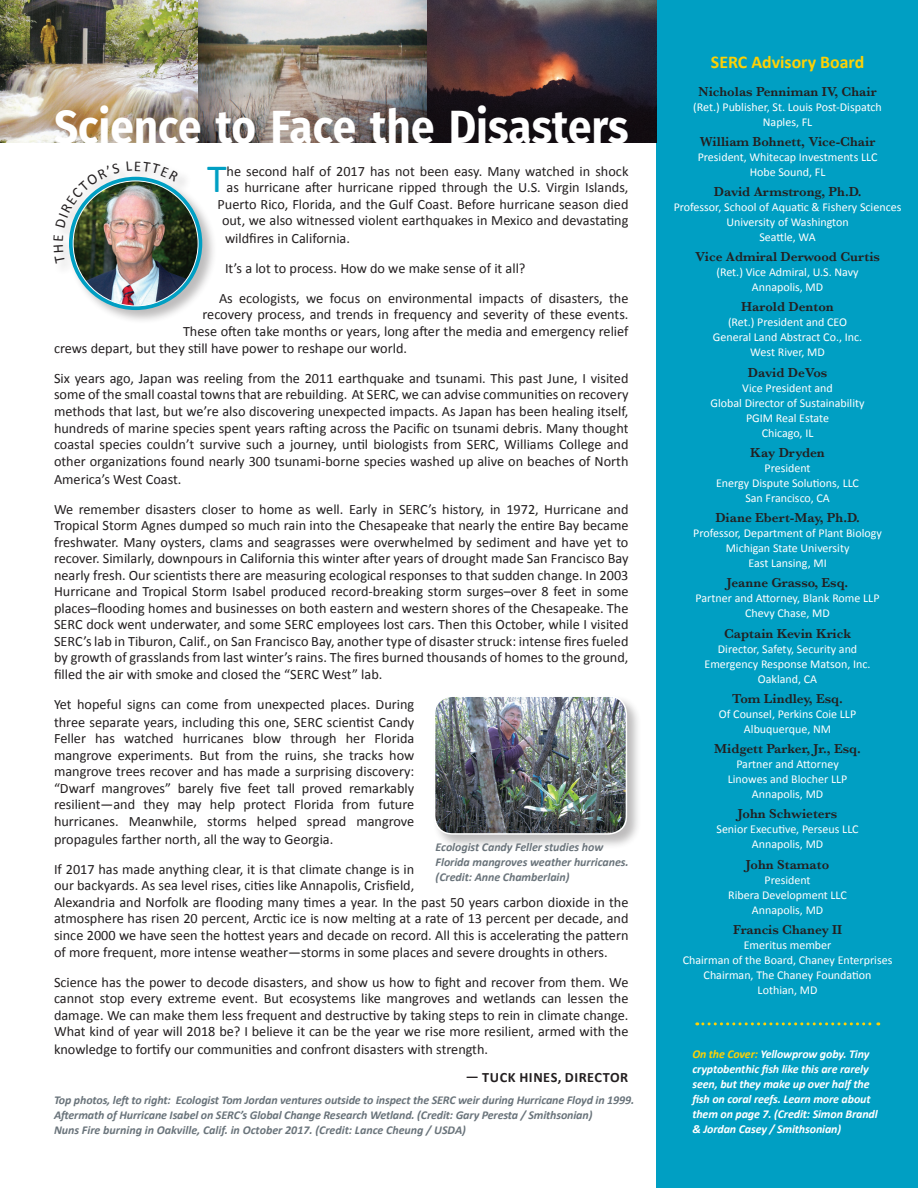
<style>
.page{position:relative;width:918px;height:1188px;background:#fff}
.page>*{position:absolute;margin:0;border:0;box-sizing:border-box;transform-origin:0 0}
.t1{font:700 46.5px "Fira Sans";color:#fff;scale:.91 1}
.t2{font:40.2px "Calibri";color:#009fc3}
.t3{font:700 18px "Calibri";color:#fed105}
.t4{font:14.25px/16.6px "Calibri";color:#231f20;text-align:justify}
.t5{font:700 14.25px "Calibri";letter-spacing:.04em;color:#231f20}
.t6{font:600 13.5px "Baskerville";color:#231f20}
.t7{font:12px/15px "Calibri";color:#fff;text-align:center}
.t8{font:italic 700 12px/15px "Calibri";letter-spacing:-.01em;color:#6a747b}
.t9{font:italic 700 12px/15px "Calibri";letter-spacing:-.01em;color:#fff}
.s1{color:#fed105}
</style>
<div class="page">
<div style="left:656px;top:0;width:262px;height:1188px;background:#009fc3"></div>
<svg style="left:697px;top:1022px;width:182px;height:3px"></svg>
<img style="left:0;top:0;width:657px;height:143px">
<div style="left:432px;top:694px;width:210px;height:155px;background:#231f20;opacity:.3"></div>
<img style="left:435px;top:696px;width:191px;height:138px">
<div style="left:434px;top:695px;width:193px;height:140px;border:2px solid #fff;border-radius:18px"></div>
<div style="left:52px;top:160px;width:165px;height:165px;background:#231f20;opacity:.3"></div>
<svg style="left:69px;top:177px;width:133px;height:133px"></svg>
<img style="left:73px;top:181px;width:125px;height:125px;border-radius:62px">
<svg style="left:53px;top:235px;width:12px;height:28px"></svg>
<svg style="left:55px;top:163px;width:65px;height:65px"></svg>
<svg style="left:126px;top:161px;width:53px;height:21px"></svg>
<h1 class="t1" style="left:54px;top:88px;width:633px">Science to Face the Disasters</h1>
<h2 class="t2" style="left:207px;top:154px;width:21px">T</h2>
<p class="t4" style="left:227px;top:163px;width:403px">he second half of 2017 has not been easy. Many watched in shock</p>
<p class="t4" style="left:227px;top:179px;width:403px">as hurricane after hurricane ripped through the U.S. Virgin Islands,</p>
<p class="t4" style="left:218px;top:196px;width:412px">Puerto Rico, Florida, and the Gulf Coast. Before hurricane season died</p>
<p class="t4" style="left:222px;top:212px;width:408px">out, we also witnessed violent earthquakes in Mexico and devastating</p>
<p class="t4" style="left:225px;top:230px;width:127px">wildfires in California.</p>
<p class="t4" style="left:219px;top:253px;width:411px;line-height:30px;text-indent:6px">It’s a lot to process. How do we make sense of it all?<br>As ecologists, we focus on environmental impacts of disasters, the</p>
<p class="t4" style="left:203px;top:306px;width:427px">recovery process, and trends in frequency and severity of these events.</p>
<p class="t4" style="left:183px;top:323px;width:447px">These often take months or years, long after the media and emergency relief</p>
<p class="t4" style="left:54px;top:340px;width:355px">crews depart, but they still have power to reshape our world.</p>
<p class="t4" style="left:54px;top:370px;width:576px">Six years ago, Japan was reeling from the 2011 earthquake and tsunami. This past June, I visited some of the small coastal towns that are rebuilding. At SERC, we can advise communities on recovery methods that last, but we’re also discovering unexpected impacts. As Japan has been healing itself, hundreds of marine species spent years rafting across the Pacific on tsunami debris. Many thought coastal species couldn’t survive such a journey, until biologists from SERC, Williams College and other organizations found nearly 300 tsunami-borne species washed up alive on beaches of North America’s West Coast.</p>
<p class="t4" style="left:54px;top:501px;width:576px">We remember disasters closer to home as well. Early in SERC’s history, in 1972, Hurricane and Tropical Storm Agnes dumped so much rain into the Chesapeake that nearly the entire Bay became freshwater. Many oysters, clams and seagrasses were overwhelmed by sediment and have yet to recover. Similarly, downpours in California this winter after years of drought made San Francisco Bay nearly fresh. Our scientists there are measuring ecological responses to that sudden change. In 2003<br>Hurricane and Tropical Storm Isabel produced record-breaking storm surges–over 8 feet in some places–flooding homes and businesses on both eastern and western shores of the Chesapeake. The SERC dock went underwater, and some SERC employees lost cars. Then this October, while I visited SERC’s lab in Tiburon, Calif., on San Francisco Bay, another type of disaster struck: intense fires fueled by growth of grasslands from last winter’s rains. The fires burned thousands of homes to the ground, filled the air with smoke and closed the “SERC West” lab.</p>
<p class="t4" style="left:54px;top:696px;width:362px">Yet hopeful signs can come from unexpected places. During three separate years, including this one, SERC scientist Candy Feller has watched hurricanes blow through her Florida mangrove experiments. But from the ruins, she tracks how mangrove trees recover and has made a surprising discovery: “Dwarf mangroves” barely five feet tall proved remarkably resilient—and they may help protect Florida from future hurricanes. Meanwhile, storms helped spread mangrove propagules farther north, all the way to Georgia.</p>
<p class="t4" style="left:54px;top:861px;width:576px;text-align:left">If 2017 has made anything clear, it is that climate change is in<br>our backyards. As sea level rises, cities like Annapolis, Crisfield,<br>Alexandria and Norfolk are flooding many times a year. In the past 50 years carbon dioxide in the atmosphere has risen 20 percent, Arctic ice is now melting at a rate of 13 percent per decade, and since 2000 we have seen the hottest years and decade on record. All this is accelerating the pattern of more frequent, more intense weather—storms in some places and severe droughts in others.</p>
<p class="t4" style="left:54px;top:974px;width:576px">Science has the power to decode disasters, and show us how to fight and recover from them. We cannot stop every extreme event. But ecosystems like mangroves and wetlands can lessen the damage. We can make them less frequent and destructive by taking steps to rein in climate change.<br>What kind of year will 2018 be? I believe it can be the year we rise more resilient, armed with the knowledge to fortify our communities and confront disasters with strength.</p>
<p class="t5" style="left:466px;top:1068px;width:164px">— TUCK HINES, DIRECTOR</p>
<p class="t8" style="left:54px;top:1092px;width:582px">Top photos, left to right: Ecologist Tom Jordan ventures outside to inspect the SERC weir during Hurricane Floyd in 1999.<br>Aftermath of Hurricane Isabel on SERC’s Global Change Research Wetland. (Credit: Gary Peresta / Smithsonian)<br>Nuns Fire burning in Oakville, Calif. in October 2017. (Credit: Lance Cheung / USDA)</p>
<p class="t8" style="left:436px;top:839px;width:195px">Ecologist Candy Feller studies how<br>Florida mangroves weather hurricanes. (Credit: Anne Chamberlain)</p>
<p class="t3" style="left:711px;top:50px;width:155px">SERC Advisory Board</p>
<p class="t6" style="left:699px;top:82px;width:179px">Nicholas Penniman IV, Chair</p>
<p class="t7" style="left:693px;top:100px;width:190px">(Ret.) Publisher, St. Louis Post-Dispatch<br>Naples, FL</p>
<p class="t6" style="left:700px;top:132px;width:177px">William Bohnett, Vice-Chair</p>
<p class="t7" style="left:698px;top:149px;width:181px">President, Whitecap Investments LLC<br>Hobe Sound, FL</p>
<p class="t6" style="left:714px;top:182px;width:149px">David Armstrong, Ph.D.</p>
<p class="t7" style="left:674px;top:199px;width:229px">Professor, School of Aquatic &amp; Fishery Sciences<br>University of Washington<br>Seattle, WA</p>
<p class="t6" style="left:695px;top:247px;width:186px">Vice Admiral Derwood Curtis</p>
<p class="t7" style="left:716px;top:265px;width:144px">(Ret.) Vice Admiral, U.S. Navy<br>Annapolis, MD</p>
<p class="t6" style="left:741px;top:297px;width:94px">Harold Denton</p>
<p class="t7" style="left:713px;top:315px;width:151px">(Ret.) President and CEO<br>General Land Abstract Co., Inc.<br>West River, MD</p>
<p class="t6" style="left:748px;top:363px;width:81px">David DeVos</p>
<p class="t7" style="left:711px;top:380px;width:156px">Vice President and<br>Global Director of Sustainability<br>PGIM Real Estate<br>Chicago, IL</p>
<p class="t6" style="left:750px;top:443px;width:76px">Kay Dryden</p>
<p class="t7" style="left:716px;top:460px;width:144px">President<br>Energy Dispute Solutions, LLC<br>San Francisco, CA</p>
<p class="t6" style="left:715px;top:508px;width:146px">Diane Ebert-May, Ph.D.</p>
<p class="t7" style="left:693px;top:526px;width:190px">Professor, Department of Plant Biology<br>Michigan State University<br>East Lansing, MI</p>
<p class="t6" style="left:727px;top:573px;width:123px">Jeanne Grasso, Esq.</p>
<p class="t7" style="left:696px;top:591px;width:185px">Partner and Attorney, Blank Rome LLP<br>Chevy Chase, MD</p>
<p class="t6" style="left:724px;top:624px;width:129px">Captain Kevin Krick</p>
<p class="t7" style="left:705px;top:641px;width:168px">Director, Safety, Security and<br>Emergency Response Matson, Inc.<br>Oakland, CA</p>
<p class="t6" style="left:732px;top:689px;width:112px">Tom Lindley, Esq.</p>
<p class="t7" style="left:719px;top:706px;width:139px">Of Counsel, Perkins Coie LLP<br>Albuquerque, NM</p>
<p class="t6" style="left:714px;top:739px;width:148px">Midgett Parker, Jr., Esq.</p>
<p class="t7" style="left:728px;top:757px;width:121px">Partner and Attorney<br>Linowes and Blocher LLP<br>Annapolis, MD</p>
<p class="t6" style="left:738px;top:804px;width:101px">John Schwieters</p>
<p class="t7" style="left:717px;top:822px;width:144px">Senior Executive, Perseus LLC<br>Annapolis, MD</p>
<p class="t6" style="left:746px;top:855px;width:85px">John Stamato</p>
<p class="t7" style="left:728px;top:872px;width:120px">President<br>Ribera Development LLC<br>Annapolis, MD</p>
<p class="t6" style="left:733px;top:920px;width:111px">Francis Chaney II</p>
<p class="t7" style="left:683px;top:937px;width:211px">Emeritus member<br>Chairman of the Board, Chaney Enterprises<br>Chairman, The Chaney Foundation<br>Lothian, MD</p>
<p class="t9" style="left:692px;top:1046px;width:187px"><span class="s1">On the Cover:</span> Yellowprow goby. Tiny cryptobenthic fish like this are rarely seen, but they make up over half the fish on coral reefs. Learn more about them on page 7. (Credit: Simon Brandl &amp; Jordan Casey / Smithsonian)</p>
</div>
